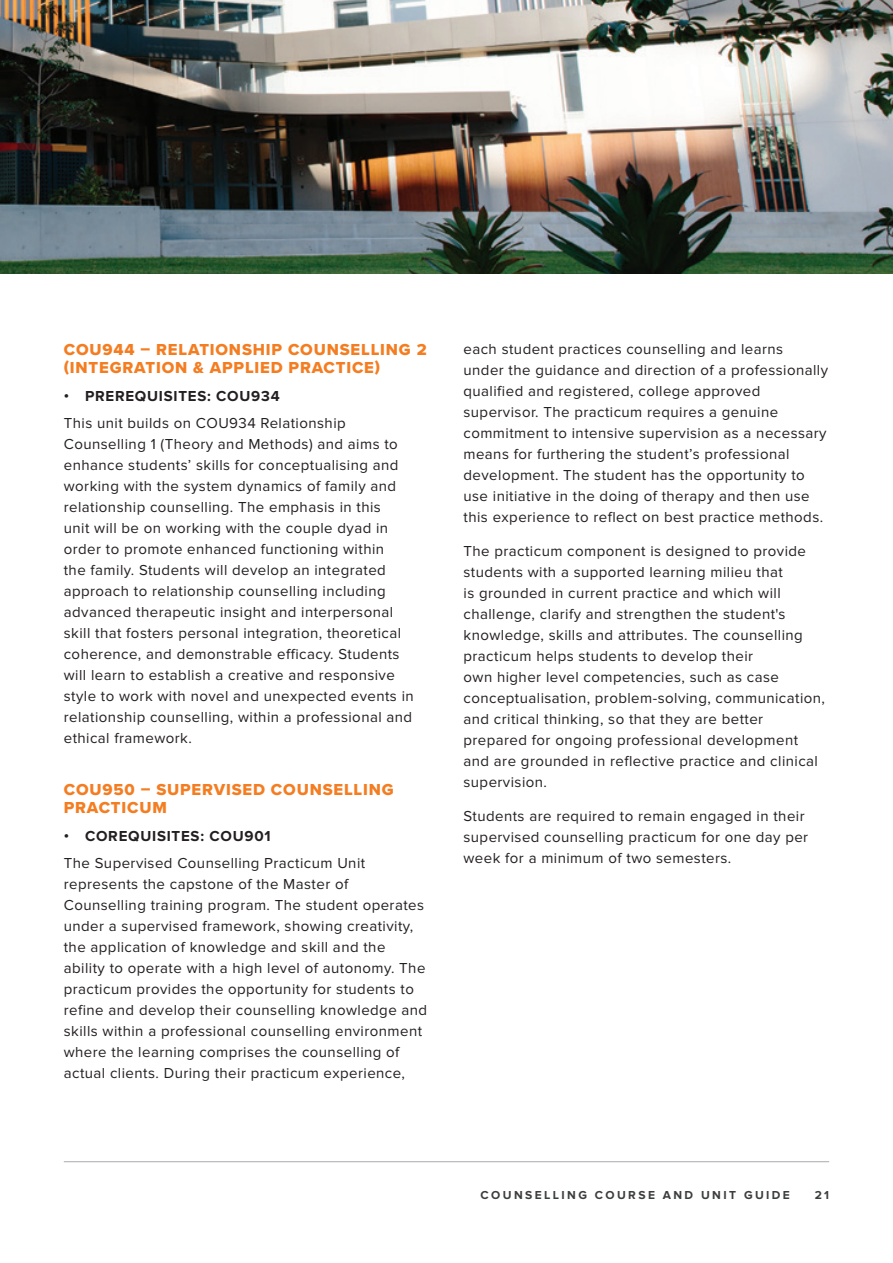
<style>
.page{position:relative;width:893px;height:1263px;background:#fff}
.page>*{position:absolute;margin:0;border:0;box-sizing:border-box;transform-origin:0 0}
.ORANGE_HEADINGS{font:16.5px/18px "Proxima Nova Extrabld";letter-spacing:.05em;color:#f47d21}
.red_heads{font:15px/21px "Proxima Nova";letter-spacing:.03em;color:#231f20}
.t1{font:700 15px "Proxima Nova";letter-spacing:.05em;color:#231f20}
.t2{font:700 12px "Proxima Nova";letter-spacing:.2em;color:#3c3e3d}
</style>
<div class="page">
<hr style="left:64px;top:1161px;width:765px;height:1px;background:#bcbdc0">
<img style="left:0;top:0;width:893px;height:274px">
<p class="ORANGE_HEADINGS" style="left:64px;top:341px;width:364px">COU944 – RELATIONSHIP COUNSELLING 2 (INTEGRATION &amp; APPLIED PRACTICE)</p>
<p class="t1" style="left:64px;top:387px;width:217px">• PREREQUISITES: COU934</p>
<p class="red_heads" style="left:64px;top:413px;width:351px">This unit builds on COU934 Relationship Counselling 1 (Theory and Methods) and aims to enhance students’ skills for conceptualising and working with the system dynamics of family and relationship counselling. The emphasis in this<br>unit will be on working with the couple dyad in order to promote enhanced functioning within<br>the family. Students will develop an integrated approach to relationship counselling including advanced therapeutic insight and interpersonal skill that fosters personal integration, theoretical coherence, and demonstrable efficacy. Students will learn to establish a creative and responsive style to work with novel and unexpected events in relationship counselling, within a professional and ethical framework.</p>
<p class="ORANGE_HEADINGS" style="left:64px;top:780px;width:331px">COU950 – SUPERVISED COUNSELLING<br>PRACTICUM</p>
<p class="t1" style="left:64px;top:827px;width:208px">• COREQUISITES: COU901</p>
<p class="red_heads" style="left:64px;top:853px;width:365px">The Supervised Counselling Practicum Unit represents the capstone of the Master of Counselling training program. The student operates under a supervised framework, showing creativity, the application of knowledge and skill and the ability to operate with a high level of autonomy. The practicum provides the opportunity for students to refine and develop their counselling knowledge and skills within a professional counselling environment where the learning comprises the counselling of actual clients. During their practicum experience,</p>
<p class="red_heads" style="left:463px;top:339px;width:366px">each student practices counselling and learns<br>under the guidance and direction of a professionally qualified and registered, college approved supervisor. The practicum requires a genuine commitment to intensive supervision as a necessary means for furthering the student’s professional development. The student has the opportunity to use initiative in the doing of therapy and then use this experience to reflect on best practice methods.</p>
<p class="red_heads" style="left:463px;top:541px;width:363px">The practicum component is designed to provide students with a supported learning milieu that<br>is grounded in current practice and which will challenge, clarify and strengthen the student's knowledge, skills and attributes. The counselling practicum helps students to develop their<br>own higher level competencies, such as case conceptualisation, problem-solving, communication, and critical thinking, so that they are better prepared for ongoing professional development and are grounded in reflective practice and clinical supervision.</p>
<p class="red_heads" style="left:463px;top:805px;width:346px">Students are required to remain engaged in their supervised counselling practicum for one day per week for a minimum of two semesters.</p>
<p class="t2" style="left:481px;top:1188px;width:311px">COUNSELLING COURSE AND UNIT GUIDE</p>
<p class="t2" style="left:815px;top:1188px;width:16px">21</p>
</div>
